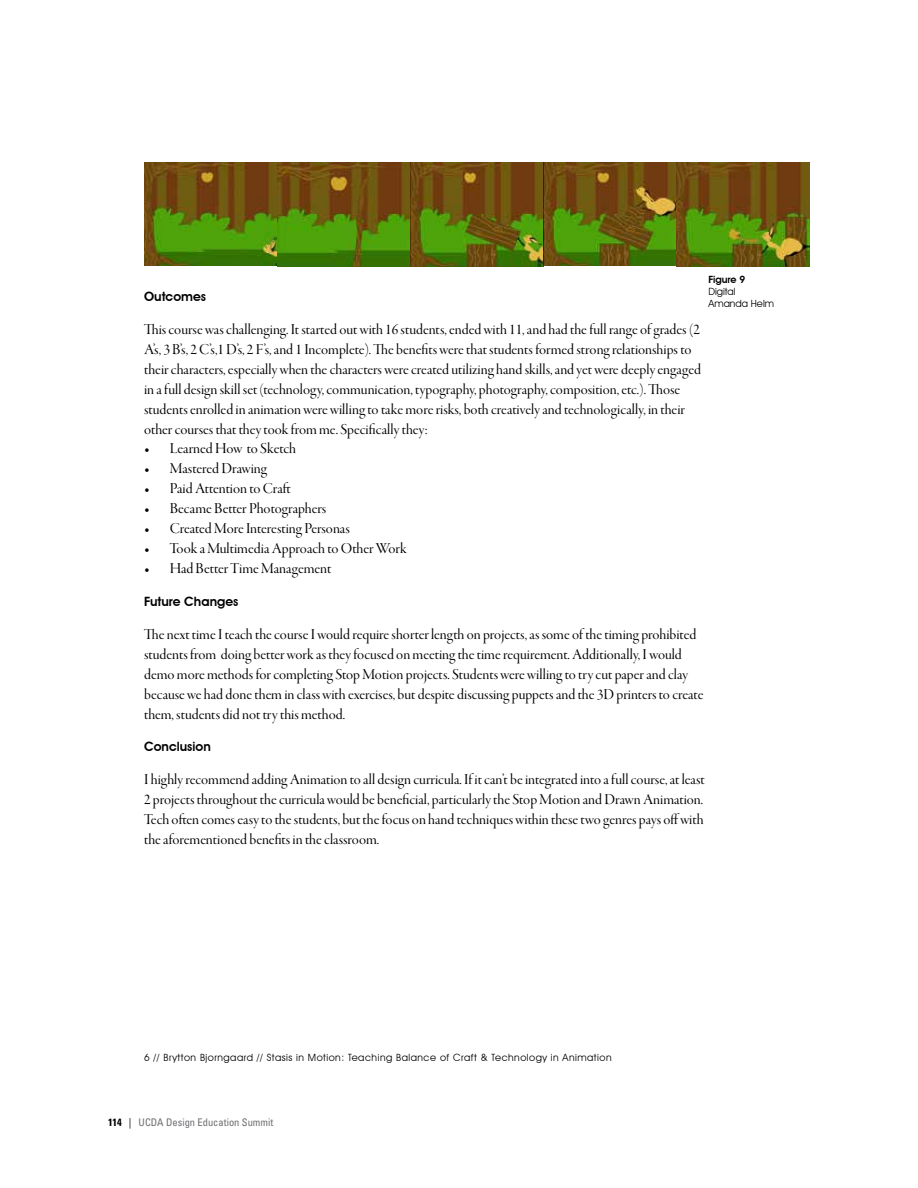
<style>
.page{position:relative;width:918px;height:1188px;background:#fff}
.page>*{position:absolute;margin:0;border:0;box-sizing:border-box;transform-origin:0 0}
.t1{font:15.6px/20px "Garamond Premr Pro Disp";color:#000}
.t2{font:600 12.9px "Avant Garde IT Cby BT";color:#000}
.t3{font:condensed 10.5px "Univers LT Std";color:#6d6e71}
.t4{font:10.05px "Avant Garde IT Cby BT";letter-spacing:.05em;color:#000}
.t5{font:10.05px/12px "Avant Garde IT Cby BT";color:#000}
.t6{font:600 10.05px "Avant Garde IT Cby BT";color:#000}
.s1{font-weight:700;color:#000}
.s2{color:#000}
</style>
<div class="page">
<img style="left:144px;top:162px;width:666px;height:104px">
<p class="t6" style="left:708px;top:274px;width:38px">Figure 9</p>
<p class="t5" style="left:708px;top:286px;width:67px">Digital<br>Amanda Helm</p>
<p class="t2" style="left:144px;top:289px;width:63px">Outcomes</p>
<p class="t1" style="left:144px;top:320px;width:558px">This course was challenging. It started out with 16 students, ended with 11, and had the full range of grades (2<br>A’s, 3 B’s, 2 C’s,1 D’s, 2 F’s, and 1 Incomplete). The benefits were that students formed strong relationships to their characters, especially when the characters were created utilizing hand skills, and yet were deeply engaged in a full design skill set (technology, communication, typography, photography, composition, etc.). Those students enrolled in animation were willing to take more risks, both creatively and technologically, in their other courses that they took from me. Specifically they:</p>
<p class="t1" style="left:144px;top:439px;width:154px">• Learned How to Sketch</p>
<p class="t1" style="left:144px;top:459px;width:125px">• Mastered Drawing</p>
<p class="t1" style="left:144px;top:479px;width:148px">• Paid Attention to Craft</p>
<p class="t1" style="left:144px;top:499px;width:184px">• Became Better Photographers</p>
<p class="t1" style="left:144px;top:519px;width:207px">• Created More Interesting Personas</p>
<p class="t1" style="left:144px;top:539px;width:264px">• Took a Multimedia Approach to Other Work</p>
<p class="t1" style="left:144px;top:559px;width:189px">• Had Better Time Management</p>
<p class="t2" style="left:144px;top:594px;width:96px">Future Changes</p>
<p class="t1" style="left:144px;top:624px;width:561px">The next time I teach the course I would require shorter length on projects, as some of the timing prohibited students from doing better work as they focused on meeting the time requirement. Additionally, I would demo more methods for completing Stop Motion projects. Students were willing to try cut paper and clay because we had done them in class with exercises, but despite discussing puppets and the 3D printers to create them, students did not try this method.</p>
<p class="t2" style="left:144px;top:739px;width:68px">Conclusion</p>
<p class="t1" style="left:144px;top:770px;width:562px;text-align:justify">I highly recommend adding Animation to all design curricula. If it can’t be integrated into a full course, at least 2 projects throughout the curricula would be beneficial, particularly the Stop Motion and Drawn Animation.<br>Tech often comes easy to the students, but the focus on hand techniques within these two genres pays off with the aforementioned benefits in the classroom.</p>
<p class="t4" style="left:144px;top:1051px;width:469px">6 // Brytton Bjorngaard // Stasis in Motion: Teaching Balance of Craft &amp; Technology in Animation</p>
<p class="t3" style="left:108px;top:1116px;width:167px"><span class="s1">114</span> <span class="s2">|</span> UCDA Design Education Summit</p>
</div>
